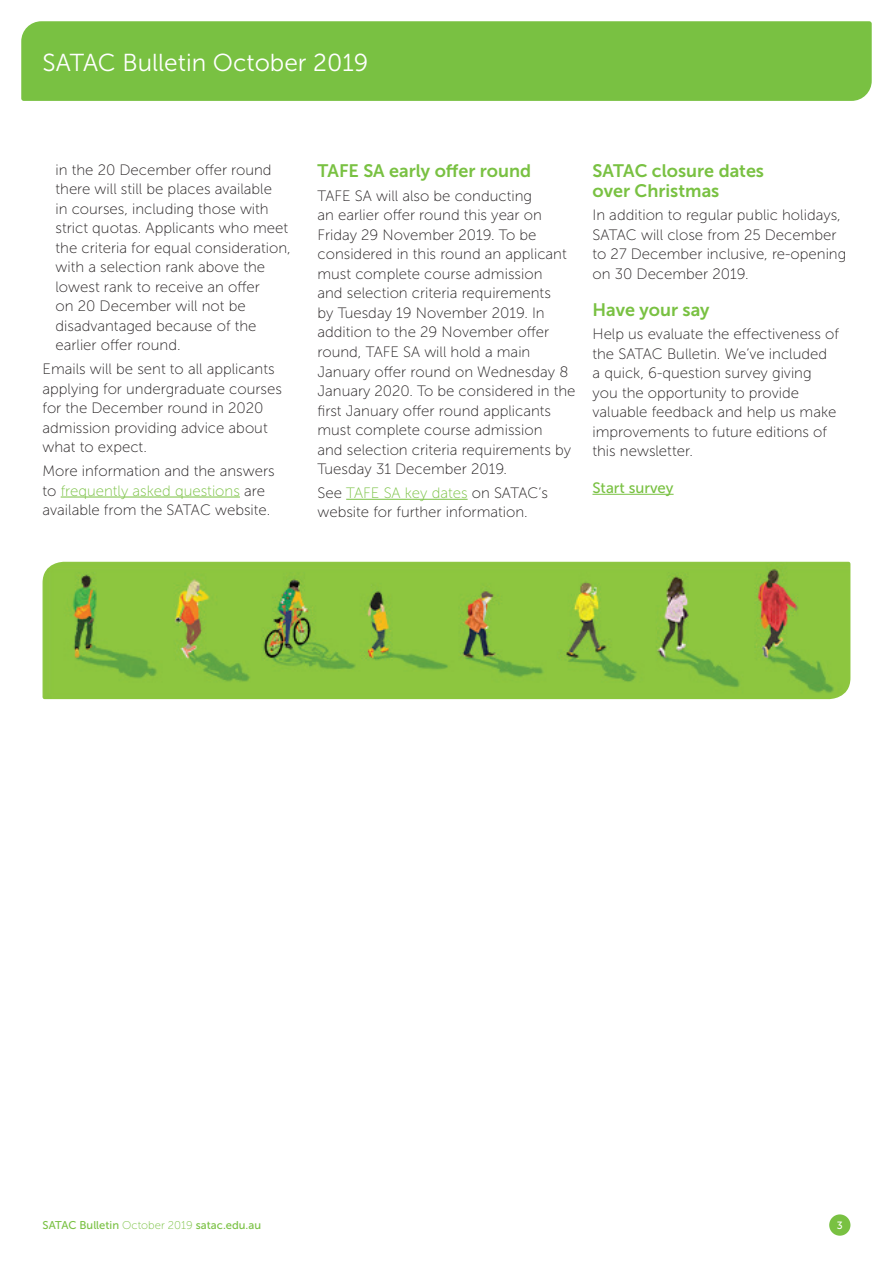
<style>
.page{position:relative;width:893px;height:1263px;background:#fff}
.page>*{position:absolute;margin:0;border:0;box-sizing:border-box;transform-origin:0 0}
.t1{font:24.45px "Museo Sans 300";color:#fff}
.t2{font:18px/19.5px "Museo Sans 700";color:#79c142}
.t3{font:15px/19.5px "Museo Sans 100";color:#231f20}
.t4{font:15px "Museo Sans 500";color:#79c142}
.t5{font:11.25px "Museo Sans 500";color:#79c142}
.t6{font:10.5px "Museo Sans 500";color:#fff}
.s1{color:#79c142}
.s2{font-family:"Museo Sans 100"}
</style>
<div class="page">
<div style="left:21px;top:21px;width:851px;height:80px;background:#79c142"></div>
<div style="left:829px;top:1214px;width:21px;height:22px;background:#79c142;border-radius:50%"></div>
<hr style="left:61px;top:497px;width:179px;height:1px;background:#79c142">
<hr style="left:346px;top:499px;width:122px;height:1px;background:#79c142">
<hr style="left:592px;top:494px;width:82px;height:1px;background:#79c142">
<img style="left:43px;top:562px;width:807px;height:137px">
<h1 class="t1" style="left:43px;top:50px;width:327px">SATAC Bulletin October 2019</h1>
<p class="t3" style="left:56px;top:160px;width:237px">in the 20 December offer round there will still be places available<br>in courses, including those with strict quotas. Applicants who meet the criteria for equal consideration, with a selection rank above the lowest rank to receive an offer<br>on 20 December will not be disadvantaged because of the earlier offer round.</p>
<p class="t3" style="left:43px;top:359px;width:241px">Emails will be sent to all applicants applying for undergraduate courses for the December round in 2020 admission providing advice about what to expect.</p>
<p class="t3" style="left:43px;top:461px;width:234px">More information and the answers to <span class="s1">frequently asked questions</span> are available from the SATAC website.</p>
<p class="t2" style="left:317px;top:161px;width:215px">TAFE SA early offer round</p>
<p class="t3" style="left:317px;top:186px;width:259px">TAFE SA will also be conducting<br>an earlier offer round this year on Friday 29 November 2019. To be considered in this round an applicant must complete course admission<br>and selection criteria requirements<br>by Tuesday 19 November 2019. In addition to the 29 November offer round, TAFE SA will hold a main January offer round on Wednesday 8<br>January 2020. To be considered in the first January offer round applicants must complete course admission<br>and selection criteria requirements by Tuesday 31 December 2019.</p>
<p class="t3" style="left:317px;top:483px;width:232px">See <span class="s1">TAFE SA key dates</span> on SATAC’s website for further information.</p>
<p class="t2" style="left:592px;top:161px;width:173px">SATAC closure dates over Christmas</p>
<p class="t3" style="left:592px;top:206px;width:255px">In addition to regular public holidays,<br>SATAC will close from 25 December to 27 December inclusive, re-opening on 30 December 2019.</p>
<p class="t2" style="left:592px;top:299px;width:119px">Have your say</p>
<p class="t3" style="left:592px;top:324px;width:248px">Help us evaluate the effectiveness of the SATAC Bulletin. We’ve included<br>a quick, 6-question survey giving you the opportunity to provide valuable feedback and help us make improvements to future editions of this newsletter.</p>
<p class="t4" style="left:592px;top:479px;width:83px">Start survey</p>
<p class="t5" style="left:43px;top:1219px;width:220px">SATAC Bulletin <span class="s2">October 2019</span> satac.edu.au</p>
<p class="t6" style="left:837px;top:1219px;width:7px">3</p>
</div>
